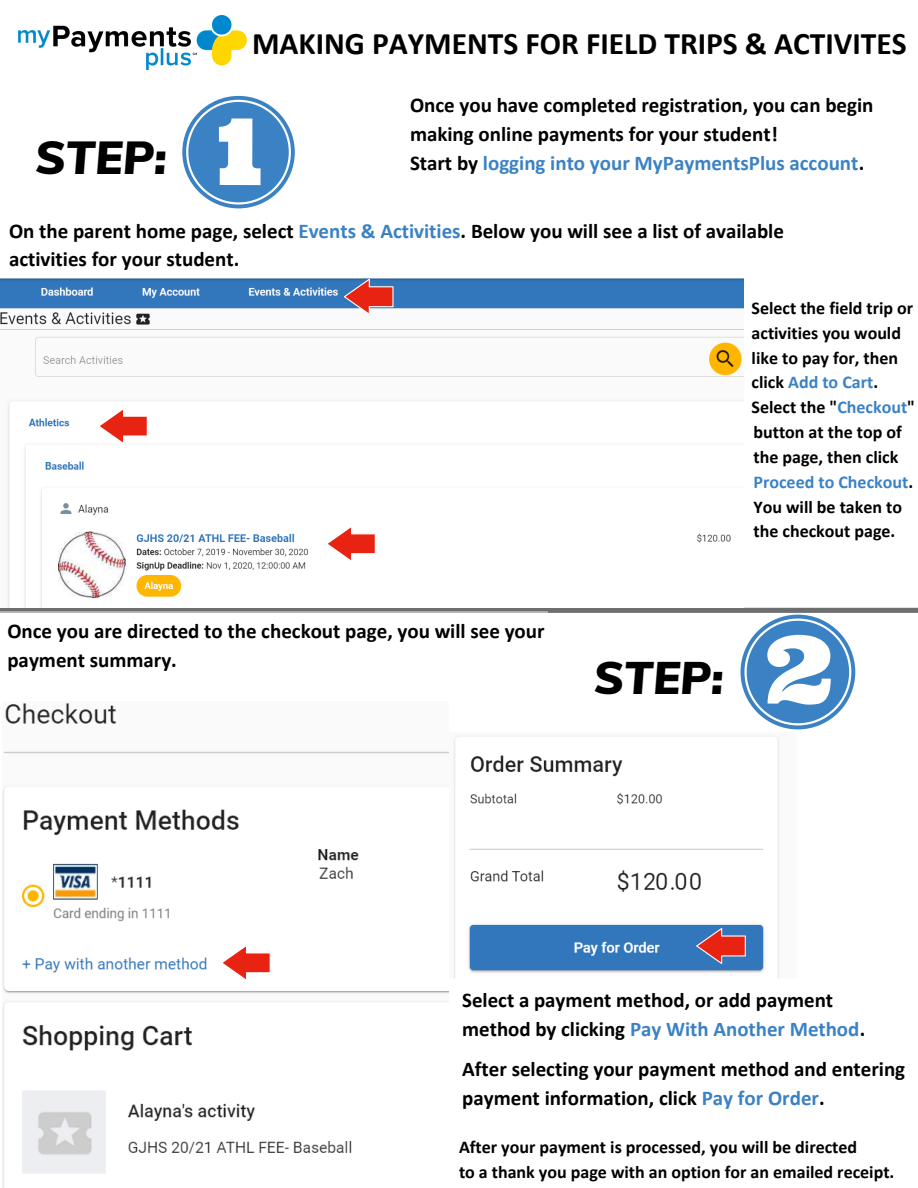
<style>
.page{position:relative;width:918px;height:1188px;background:#fff}
.page>*{position:absolute;margin:0;border:0;box-sizing:border-box;transform-origin:0 0}
.t1{font:italic 900 46.35px "Nunito Sans";color:#000}
.t2{font:italic 900 45.75px "Nunito Sans";color:#000}
.t3{font:700 31.5px "Calibri";color:#000}
.t4{font:700 21px/29.2px "Calibri";color:#000}
.t5{font:700 21px "Calibri";color:#3b82c4}
.t6{font:700 20.85px/29.2px "Calibri";color:#000}
.t7{font:700 18px/24.9px "Calibri";color:#000}
.s1{color:#000}
.s2{color:#3b82c4}
</style>
<div class="page">
<img style="left:18px;top:16px;width:228px;height:54px">
<svg style="left:182px;top:96px;width:113px;height:112px"></svg>
<svg style="left:0;top:607px;width:918px;height:122px"></svg>
<div style="left:0;top:611px;width:548px;height:76px;background:#fff"></div>
<img style="left:0;top:279px;width:744px;height:328px">
<svg style="left:344px;top:279px;width:50px;height:36px"></svg>
<svg style="left:98px;top:408px;width:50px;height:36px"></svg>
<svg style="left:326px;top:526px;width:50px;height:36px"></svg>
<img style="left:448px;top:736px;width:331px;height:243px">
<img style="left:3px;top:701px;width:445px;height:487px">
<svg style="left:696px;top:911px;width:83px;height:53px"></svg>
<svg style="left:221px;top:945px;width:50px;height:36px"></svg>
<div style="left:356px;top:864px;width:64px;height:19px;background:#fff"></div>
<div style="left:476px;top:807px;width:195px;height:19px;background:#fff"></div>
<p class="t1" style="left:35px;top:127px;width:133px">STEP:</p>
<p class="t3" style="left:252px;top:30px;width:656px">MAKING PAYMENTS FOR FIELD TRIPS &amp; ACTIVITES</p>
<p class="t4" style="left:410px;top:92px;width:465px">Once you have completed registration, you can begin making online payments for your student!</p>
<p class="t5" style="left:410px;top:154px;width:456px"><span class="s1">Start by</span> logging into your MyPaymentsPlus account<span class="s1">.</span></p>
<p class="t4" style="left:9px;top:219px;width:777px;line-height:28.3px">On the parent home page, select <span class="s2">Events &amp; Activities</span>. Below you will see a list of available activities for your student.</p>
<p class="t4" style="left:7px;top:618px;width:539px">Once you are directed to the checkout page, you will see your payment summary.</p>
<p class="t7" style="left:752px;top:297px;width:165px">Select the field trip or activities you would like to pay for, then click <span class="s2">Add to Cart</span>.<br>Select the "<span class="s2">Checkout</span>" button at the top of the page, then click<br><span class="s2">Proceed to Checkout</span>.<br>You will be taken to the checkout page.</p>
<p class="t2" style="left:594px;top:648px;width:131px">STEP:</p>
<p class="t6" style="left:462px;top:987px;width:405px">Select a payment method, or add payment method by clicking <span class="s2">Pay With Another Method</span>.</p>
<p class="t4" style="left:462px;top:1056px;width:444px">After selecting your payment method and entering payment information, click <span class="s2">Pay for Order</span>.</p>
<p class="t7" style="left:459px;top:1136px;width:437px">After your payment is processed, you will be directed<br>to a thank you page with an option for an emailed receipt.</p>
</div>
